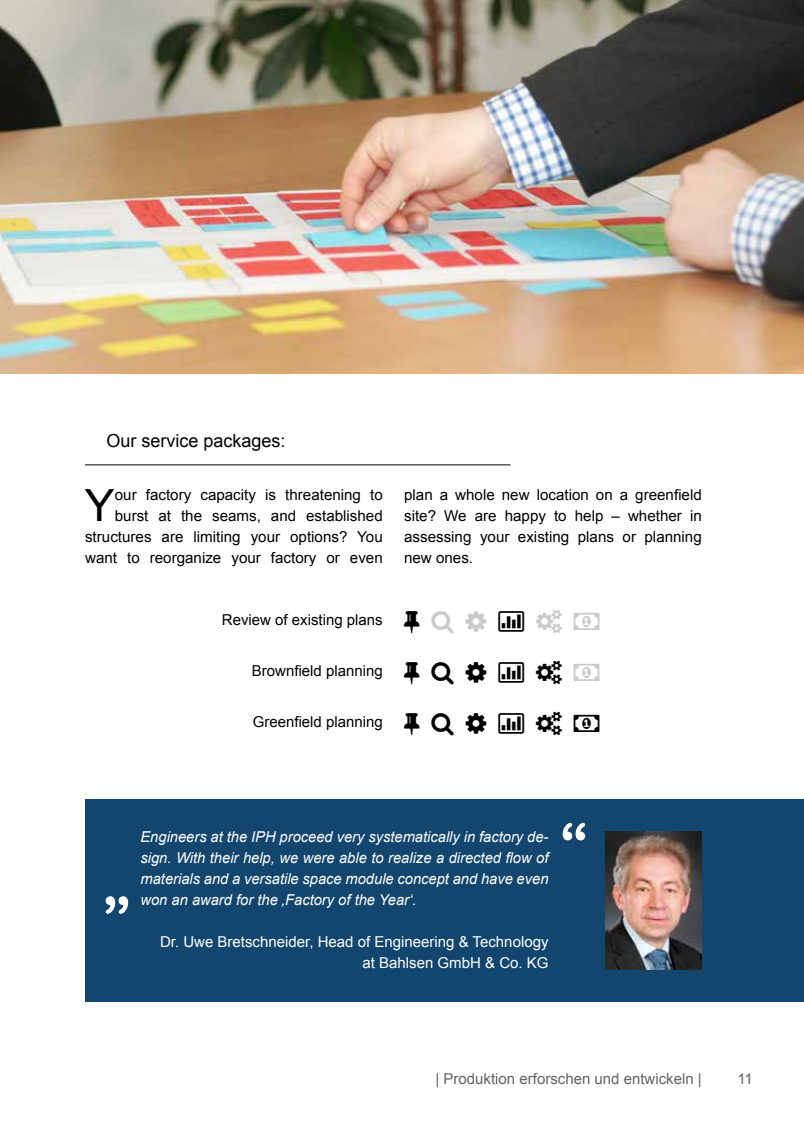
<style>
.page{position:relative;width:804px;height:1140px;background:#fff}
.page>*{position:absolute;margin:0;border:0;box-sizing:border-box;transform-origin:0 0}
.t1{font:60px "Arial Rounded MT Bold";color:#fff}
.t2{font:44.4px "Arial";color:#000}
.t3{font:18px "Arial";color:#000}
.t4{font:15px/21px "Arial";color:#000;text-align:right}
.t5{font:italic 15px/21px "Arial";color:#fff;text-align:justify}
.t6{font:15px/21px "Arial";color:#fff;text-align:right}
.t7{font:15px "Arial";color:#646364}
</style>
<div class="page">
<hr style="left:85px;top:464px;width:425px;height:1px;background:#000">
<img style="left:0;top:0;width:804px;height:373px">
<div style="left:85px;top:799px;width:719px;height:202px;background:#12466f"></div>
<img style="left:605px;top:831px;width:97px;height:138px">
<p class="t3" style="left:106px;top:429px;width:181px">Our service packages:</p>
<h2 class="t2" style="left:85px;top:476px;width:31px">Y</h2>
<p class="t4" style="left:85px;top:484px;width:299px">our factory capacity is threatening to burst at the seams, and established structures are limiting your options? You want to reorganize your factory or even</p>
<p class="t4" style="left:404px;top:484px;width:299px;text-align:justify">plan a whole new location on a greenfield site? We are happy to help – whether in assessing your existing plans or planning new ones.</p>
<p class="t4" style="left:222px;top:609px;width:162px">Review of existing plans</p>
<p class="t4" style="left:252px;top:660px;width:132px">Brownfield planning</p>
<p class="t4" style="left:253px;top:711px;width:132px">Greenfield planning</p>
<h1 class="t1" style="left:103px;top:847px;width:29px">„</h1>
<p class="t5" style="left:140px;top:826px;width:409px">Engineers at the IPH proceed very systematically in factory de&shy;sign. With their help, we were able to realize a directed flow of materials and a versatile space module concept and have even won an award for the ‚Factory of the Year‘.</p>
<p class="t6" style="left:160px;top:931px;width:390px">Dr. Uwe Bretschneider, Head of Engineering &amp; Technology at Bahlsen GmbH &amp; Co. KG</p>
<h1 class="t1" style="left:560px;top:809px;width:29px">“</h1>
<p class="t7" style="left:435px;top:1068px;width:268px">| Produktion erforschen und entwickeln |</p>
<p class="t7" style="left:737px;top:1068px;width:17px">11</p>
</div>
